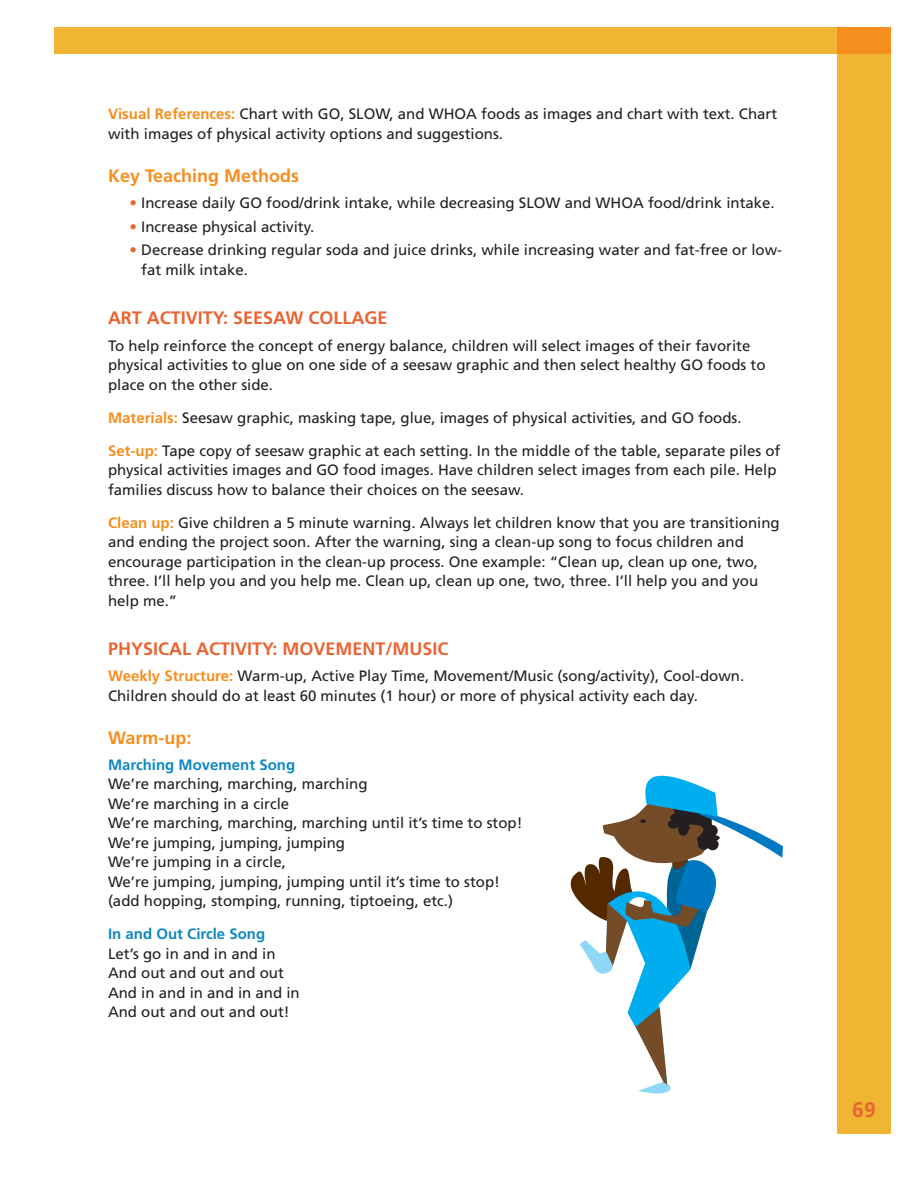
<style>
.page{position:relative;width:918px;height:1188px;background:#fff}
.page>*{position:absolute;margin:0;border:0;box-sizing:border-box;transform-origin:0 0}
.t1{font:700 21px "Frutiger";color:#e86432}
.Paragraph_Header{font:700 18px "Frutiger";color:#e86432}
.Sub_Paragraph{font:700 18px "Frutiger";color:#f68e1e}
.Body_Copy{font:15px/19.5px "Frutiger";color:#231f20}
.Paragraph_title{font:700 15px "Frutiger";color:#0e88c1}
.s1{font-weight:700;color:#f68e1e}
.s2{color:#e86432}
</style>
<div class="page">
<div style="left:837px;top:33px;width:54px;height:1101px;background:#f1b534"></div>
<div style="left:54px;top:28px;width:786px;height:26px;background:#f1b534"></div>
<div style="left:837px;top:28px;width:54px;height:26px;background:#f68e1e"></div>
<svg style="left:571px;top:776px;width:212px;height:318px"></svg>
<p class="Body_Copy" style="left:108px;top:104px;width:671px"><span class="s1">Visual References:</span> Chart with GO, SLOW, and WHOA foods as images and chart with text. Chart with images of physical activity options and suggestions.</p>
<h2 class="Sub_Paragraph" style="left:108px;top:165px;width:193px">Key Teaching Methods</h2>
<p class="Body_Copy" style="left:130px;top:193px;width:647px"><span class="s2">•</span> Increase daily GO food/drink intake, while decreasing SLOW and WHOA food/drink intake.</p>
<p class="Body_Copy" style="left:130px;top:217px;width:186px"><span class="s2">•</span> Increase physical activity.</p>
<p class="Body_Copy" style="left:141px;top:241px;width:642px;text-indent:-12px"><span class="s2">•</span> Decrease drinking regular soda and juice drinks, while increasing water and fat-free or low&shy;fat milk intake.</p>
<h1 class="Paragraph_Header" style="left:108px;top:308px;width:281px">ART ACTIVITY: SEESAW COLLAGE</h1>
<p class="Body_Copy" style="left:108px;top:336px;width:659px">To help reinforce the concept of energy balance, children will select images of their favorite physical activities to glue on one side of a seesaw graphic and then select healthy GO foods to place on the other side.</p>
<p class="Body_Copy" style="left:108px;top:408px;width:635px"><span class="s1">Materials:</span> Seesaw graphic, masking tape, glue, images of physical activities, and GO foods.</p>
<p class="Body_Copy" style="left:108px;top:441px;width:674px"><span class="s1">Set-up:</span> Tape copy of seesaw graphic at each setting. In the middle of the table, separate piles of physical activities images and GO food images. Have children select images from each pile. Help families discuss how to balance their choices on the seesaw.</p>
<p class="Body_Copy" style="left:108px;top:513px;width:673px"><span class="s1">Clean up:</span> Give children a 5 minute warning. Always let children know that you are transitioning and ending the project soon. After the warning, sing a clean-up song to focus children and encourage participation in the clean-up process. One example: “Clean up, clean up one, two, three. I’ll help you and you help me. Clean up, clean up one, two, three. I’ll help you and you help me.”</p>
<h1 class="Paragraph_Header" style="left:108px;top:638px;width:342px">PHYSICAL ACTIVITY: MOVEMENT/MUSIC</h1>
<p class="Body_Copy" style="left:108px;top:667px;width:638px"><span class="s1">Weekly Structure:</span> Warm-up, Active Play Time, Movement/Music (song/activity), Cool-down.<br>Children should do at least 60 minutes (1 hour) or more of physical activity each day.</p>
<h2 class="Sub_Paragraph" style="left:108px;top:727px;width:85px">Warm-up:</h2>
<h3 class="Paragraph_title" style="left:108px;top:756px;width:189px">Marching Movement Song</h3>
<p class="Body_Copy" style="left:108px;top:775px;width:416px">We’re marching, marching, marching<br>We’re marching in a circle<br>We’re marching, marching, marching until it’s time to stop!<br>We’re jumping, jumping, jumping<br>We’re jumping in a circle,<br>We’re jumping, jumping, jumping until it’s time to stop! (add hopping, stomping, running, tiptoeing, etc.)</p>
<h3 class="Paragraph_title" style="left:108px;top:925px;width:159px">In and Out Circle Song</h3>
<p class="Body_Copy" style="left:108px;top:944px;width:193px">Let’s go in and in and in<br>And out and out and out<br>And in and in and in and in<br>And out and out and out!</p>
<h1 class="t1" style="left:852px;top:1097px;width:25px">69</h1>
</div>
